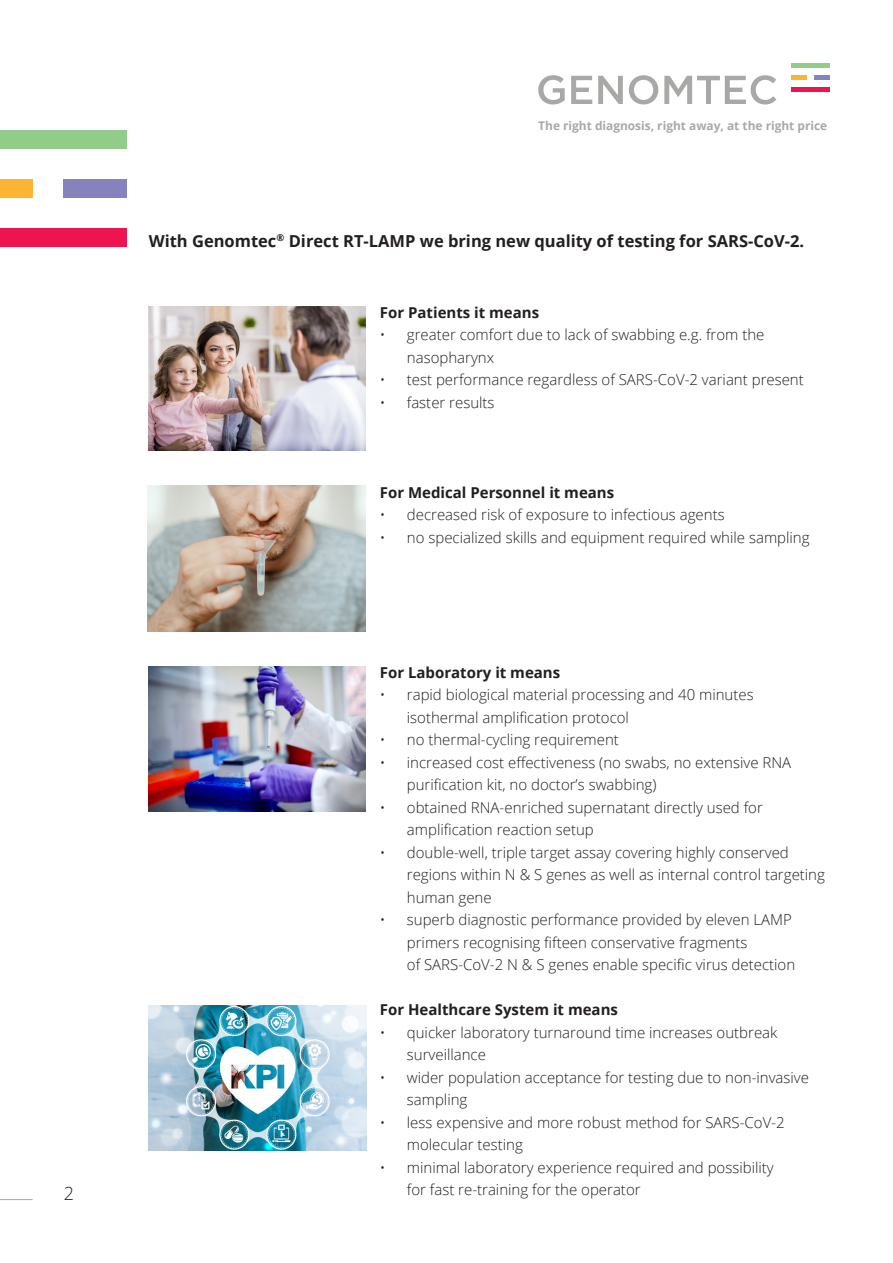
<style>
.page{position:relative;width:893px;height:1263px;background:#fff}
.page>*{position:absolute;margin:0;border:0;box-sizing:border-box;transform-origin:0 0}
.t1{font:300 18px "Open Sans";color:#231f20}
.t2{font:700 16.5px "Open Sans";color:#231f20}
.t3{font:300 15px/22.5px "Open Sans";color:#231f20}
.t4{font:700 15px "Open Sans";color:#231f20}
.t5{font:700 11.85px "Open Sans";color:#a8a9a6}
</style>
<div class="page">
<svg style="left:538px;top:75px;width:238px;height:29px"></svg>
<hr style="left:791px;top:64px;width:38px;height:4px;background:#91cc8a">
<hr style="left:791px;top:88px;width:38px;height:4px;background:#ed1450">
<hr style="left:791px;top:76px;width:15px;height:4px;background:#fcb533">
<hr style="left:814px;top:76px;width:15px;height:4px;background:#8781bd">
<div style="left:0;top:130px;width:127px;height:18px;background:#91cc8a"></div>
<div style="left:0;top:229px;width:127px;height:18px;background:#ed1450"></div>
<div style="left:0;top:179px;width:33px;height:18px;background:#fcb533"></div>
<div style="left:64px;top:179px;width:63px;height:18px;background:#8781bd"></div>
<hr style="left:0;top:1199px;width:33px;height:1px;background:#a8a9a6">
<img style="left:149px;top:667px;width:217px;height:144px">
<img style="left:148px;top:1005px;width:218px;height:145px">
<img style="left:149px;top:306px;width:217px;height:145px">
<img style="left:147px;top:486px;width:219px;height:146px">
<p class="t1" style="left:64px;top:1181px;width:12px">2</p>
<p class="t5" style="left:538px;top:117px;width:290px">The right diagnosis, right away, at the right price</p>
<p class="t2" style="left:149px;top:229px;width:657px">With Genomtec<sup>®</sup> Direct RT-LAMP we bring new quality of testing for SARS-CoV-2.</p>
<p class="t4" style="left:380px;top:302px;width:161px">For Patients it means</p>
<p class="t3" style="left:407px;top:323px;width:359px;text-indent:-27px">• greater comfort due to lack of swabbing e.g. from the nasopharynx</p>
<p class="t3" style="left:380px;top:368px;width:425px">• test performance regardless of SARS-CoV-2 variant present</p>
<p class="t3" style="left:380px;top:391px;width:116px">• faster results</p>
<p class="t4" style="left:380px;top:482px;width:236px">For Medical Personnel it means</p>
<p class="t3" style="left:380px;top:503px;width:346px">• decreased risk of exposure to infectious agents</p>
<p class="t3" style="left:380px;top:526px;width:431px">• no specialized skills and equipment required while sampling</p>
<p class="t4" style="left:380px;top:662px;width:182px">For Laboratory it means</p>
<p class="t3" style="left:407px;top:683px;width:348px;text-indent:-27px">• rapid biological material processing and 40 minutes isothermal amplification protocol</p>
<p class="t3" style="left:380px;top:728px;width:241px">• no thermal-cycling requirement</p>
<p class="t3" style="left:407px;top:751px;width:386px;text-indent:-27px">• increased cost effectiveness (no swabs, no extensive RNA purification kit, no doctor’s swabbing)</p>
<p class="t3" style="left:407px;top:796px;width:358px;text-indent:-27px">• obtained RNA-enriched supernatant directly used for amplification reaction setup</p>
<p class="t3" style="left:407px;top:841px;width:420px;text-indent:-27px">• double-well, triple target assay covering highly conserved regions within N &amp; S genes as well as internal control targeting human gene</p>
<p class="t3" style="left:407px;top:908px;width:390px;text-indent:-27px">• superb diagnostic performance provided by eleven LAMP primers recognising fifteen conservative fragments<br>of SARS-CoV-2 N &amp; S genes enable specific virus detection</p>
<p class="t4" style="left:380px;top:999px;width:240px">For Healthcare System it means</p>
<p class="t3" style="left:407px;top:1021px;width:372px;text-indent:-27px">• quicker laboratory turnaround time increases outbreak surveillance</p>
<p class="t3" style="left:407px;top:1066px;width:404px;text-indent:-27px">• wider population acceptance for testing due to non-invasive sampling</p>
<p class="t3" style="left:407px;top:1111px;width:379px;text-indent:-27px">• less expensive and more robust method for SARS-CoV-2 molecular testing</p>
<p class="t3" style="left:407px;top:1156px;width:368px;text-indent:-27px">• minimal laboratory experience required and possibility for fast re-training for the operator</p>
</div>
